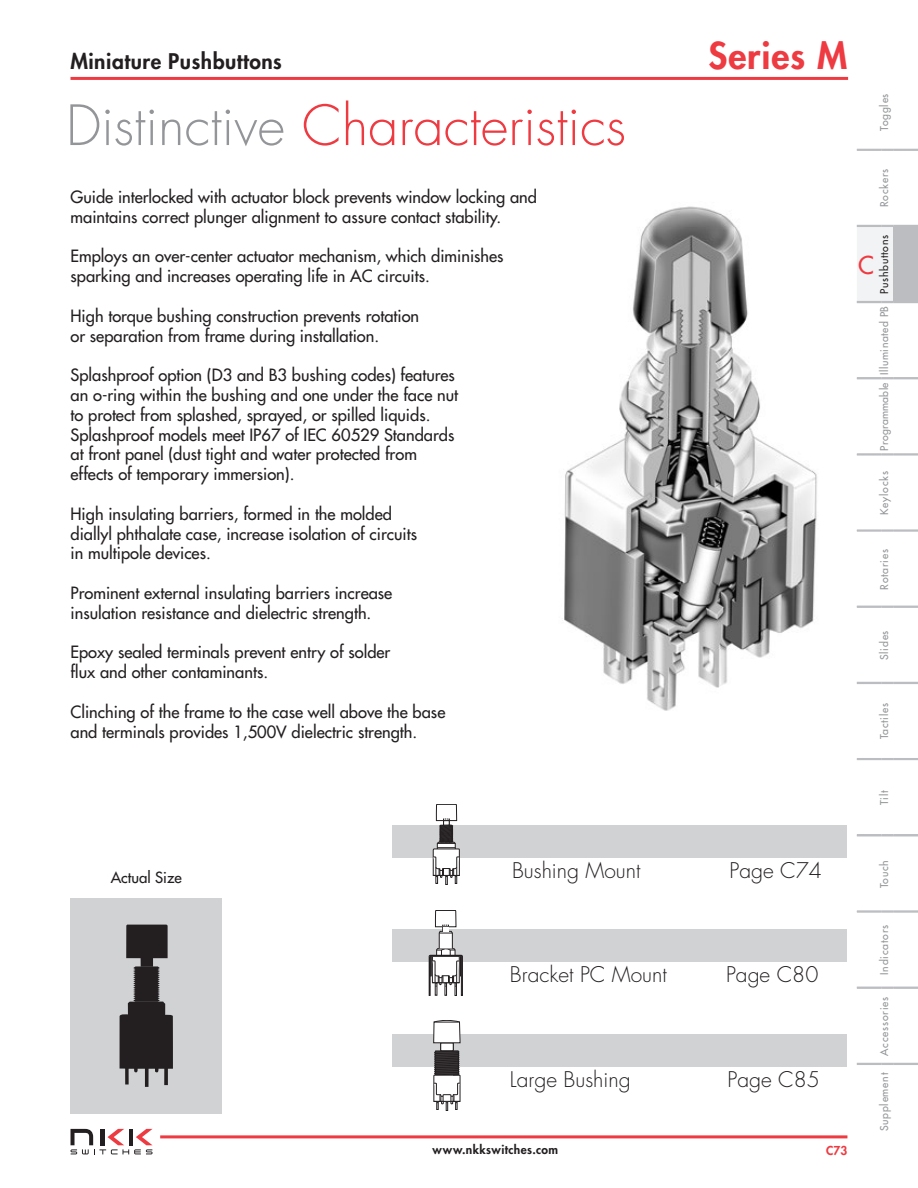
<style>
.page{position:relative;width:918px;height:1188px;background:#fff}
.page>*{position:absolute;margin:0;border:0;box-sizing:border-box;transform-origin:0 0}
.t1{font:300 54px "Futura Std";color:#ee3a41}
.t2{font:800 36px "Futura Std";letter-spacing:.025em;color:#ee3a41}
.t3{font:500 24px "Futura Std";color:#ee3a41}
.t4{font:300 21px "Futura Std";color:#231f20}
.t5{font:800 21px "Futura Std";letter-spacing:.025em;color:#231f20}
.t6{font:500 16.5px/19.8px "Futura Std";color:#231f20}
.t7{font:500 15px "Futura Std";color:#231f20}
.t8{font:800 12px "Futura Std";letter-spacing:.035em;color:#231f20}
.t9{font:800 12px "Futura Std";color:#ee3a41}
.t10{font:500 10.5px "Futura Std";letter-spacing:.075em;color:#939598}
.t11{font:500 10.5px "Futura Std";letter-spacing:.05em;color:#939598}
.t12{font:500 10.5px "Futura Std";letter-spacing:.025em;color:#939598}
.t13{font:500 10.5px "Futura Std";letter-spacing:.075em;color:#231f20}
.s1{color:#939598}
</style>
<div class="page">
<hr style="left:71px;top:77px;width:777px;height:3px;background:#ee3a41">
<svg style="left:71px;top:1129px;width:82px;height:25px"></svg>
<hr style="left:160px;top:1135px;width:687px;height:3px;background:#ee3a41">
<hr style="left:857px;top:911px;width:24px;height:2px;background:#bcbdc0">
<hr style="left:893px;top:911px;width:25px;height:2px;background:#bcbdc0">
<svg style="left:857px;top:987px;width:36px;height:2px"></svg>
<hr style="left:893px;top:987px;width:25px;height:2px;background:#bcbdc0">
<svg style="left:857px;top:1063px;width:61px;height:2px"></svg>
<hr style="left:857px;top:454px;width:24px;height:2px;background:#bcbdc0">
<hr style="left:857px;top:529px;width:24px;height:2px;background:#bcbdc0">
<hr style="left:893px;top:454px;width:25px;height:2px;background:#bcbdc0">
<hr style="left:893px;top:529px;width:25px;height:2px;background:#bcbdc0">
<hr style="left:857px;top:530px;width:24px;height:2px;background:#bcbdc0">
<svg style="left:881px;top:529px;width:12px;height:3px"></svg>
<hr style="left:893px;top:530px;width:25px;height:2px;background:#bcbdc0">
<svg style="left:857px;top:606px;width:36px;height:2px"></svg>
<hr style="left:893px;top:606px;width:25px;height:2px;background:#bcbdc0">
<svg style="left:857px;top:682px;width:61px;height:2px"></svg>
<hr style="left:857px;top:453px;width:24px;height:2px;background:#bcbdc0">
<svg style="left:881px;top:453px;width:12px;height:3px"></svg>
<svg style="left:857px;top:377px;width:61px;height:2px"></svg>
<hr style="left:893px;top:453px;width:25px;height:2px;background:#bcbdc0">
<svg style="left:857px;top:149px;width:36px;height:2px"></svg>
<hr style="left:893px;top:149px;width:25px;height:2px;background:#bcbdc0">
<svg style="left:857px;top:225px;width:61px;height:78px"></svg>
<hr style="left:857px;top:910px;width:24px;height:2px;background:#bcbdc0">
<svg style="left:881px;top:910px;width:12px;height:3px"></svg>
<hr style="left:893px;top:910px;width:25px;height:2px;background:#bcbdc0">
<svg style="left:857px;top:834px;width:36px;height:2px"></svg>
<svg style="left:857px;top:758px;width:61px;height:2px"></svg>
<hr style="left:893px;top:834px;width:25px;height:2px;background:#bcbdc0">
<div style="left:392px;top:826px;width:454px;height:32px;background:#d1d2d4"></div>
<div style="left:392px;top:929px;width:454px;height:33px;background:#d1d2d4"></div>
<div style="left:71px;top:898px;width:151px;height:216px;background:#d1d2d4"></div>
<div style="left:392px;top:1034px;width:454px;height:33px;background:#d1d2d4"></div>
<img style="left:564px;top:206px;width:253px;height:505px">
<svg style="left:120px;top:925px;width:53px;height:162px"></svg>
<svg style="left:429px;top:910px;width:34px;height:86px"></svg>
<svg style="left:433px;top:804px;width:27px;height:81px"></svg>
<div style="left:443px;top:820px;width:7px;height:6px;border:1px solid #231f20"></div>
<svg style="left:433px;top:1020px;width:27px;height:91px"></svg>
<p class="t5" style="left:70px;top:48px;width:213px">Miniature Pushbuttons</p>
<h2 class="t2" style="left:709px;top:33px;width:140px">Series M</h2>
<h1 class="t1" style="left:66px;top:93px;width:562px"><span class="s1">Distinctive</span> Characteristics</h1>
<p class="t6" style="left:71px;top:187px;width:468px">Guide interlocked with actuator block prevents window locking and maintains correct plunger alignment to assure contact stability.</p>
<p class="t6" style="left:71px;top:246px;width:435px">Employs an over-center actuator mechanism, which diminishes sparking and increases operating life in AC circuits.</p>
<p class="t6" style="left:71px;top:306px;width:350px">High torque bushing construction prevents rotation or separation from frame during installation.</p>
<p class="t6" style="left:71px;top:365px;width:389px">Splashproof option (D3 and B3 bushing codes) features an o-ring within the bushing and one under the face nut to protect from splashed, sprayed, or spilled liquids.<br>Splashproof models meet IP67 of IEC 60529 Standards at front panel (dust tight and water protected from effects of temporary immersion).</p>
<p class="t6" style="left:71px;top:504px;width:348px">High insulating barriers, formed in the molded diallyl phthalate case, increase isolation of circuits in multipole devices.</p>
<p class="t6" style="left:71px;top:583px;width:323px">Prominent external insulating barriers increase insulation resistance and dielectric strength.</p>
<p class="t6" style="left:71px;top:642px;width:321px">Epoxy sealed terminals prevent entry of solder flux and other contaminants.</p>
<p class="t6" style="left:71px;top:702px;width:376px">Clinching of the frame to the case well above the base and terminals provides 1,500V dielectric strength.</p>
<p class="t10" style="left:878px;top:131px;width:39px;rotate:-90deg">Toggles</p>
<p class="t10" style="left:878px;top:207px;width:40px;rotate:-90deg">Rockers</p>
<p class="t13" style="left:878px;top:294px;width:61px;rotate:-90deg">Pushbuttons</p>
<p class="t11" style="left:878px;top:375px;width:70px;rotate:-90deg">Illuminated PB</p>
<h3 class="t3" style="left:858px;top:250px;width:17px">C</h3>
<p class="t12" style="left:878px;top:451px;width:70px;rotate:-90deg">Programmable</p>
<p class="t10" style="left:878px;top:515px;width:45px;rotate:-90deg">Keylocks</p>
<p class="t10" style="left:878px;top:590px;width:42px;rotate:-90deg">Rotaries</p>
<p class="t10" style="left:878px;top:660px;width:31px;rotate:-90deg">Slides</p>
<p class="t10" style="left:878px;top:739px;width:38px;rotate:-90deg">Tactiles</p>
<p class="t10" style="left:878px;top:805px;width:16px;rotate:-90deg">Tilt</p>
<p class="t7" style="left:111px;top:868px;width:73px">Actual Size</p>
<p class="t4" style="left:512px;top:858px;width:130px">Bushing Mount</p>
<p class="t4" style="left:730px;top:858px;width:94px">Page C74</p>
<p class="t4" style="left:510px;top:962px;width:158px">Bracket PC Mount</p>
<p class="t4" style="left:726px;top:962px;width:94px">Page C80</p>
<p class="t4" style="left:510px;top:1067px;width:122px">Large Bushing</p>
<p class="t4" style="left:727px;top:1067px;width:94px">Page C85</p>
<p class="t8" style="left:433px;top:1142px;width:127px">www.nkkswitches.com</p>
<p class="t9" style="left:826px;top:1143px;width:23px">C73</p>
<p class="t10" style="left:878px;top:888px;width:30px;rotate:-90deg">Touch</p>
<p class="t10" style="left:878px;top:975px;width:51px;rotate:-90deg">Indicators</p>
<p class="t10" style="left:878px;top:1056px;width:60px;rotate:-90deg">Accessories</p>
<p class="t10" style="left:878px;top:1131px;width:60px;rotate:-90deg">Supplement</p>
</div>
